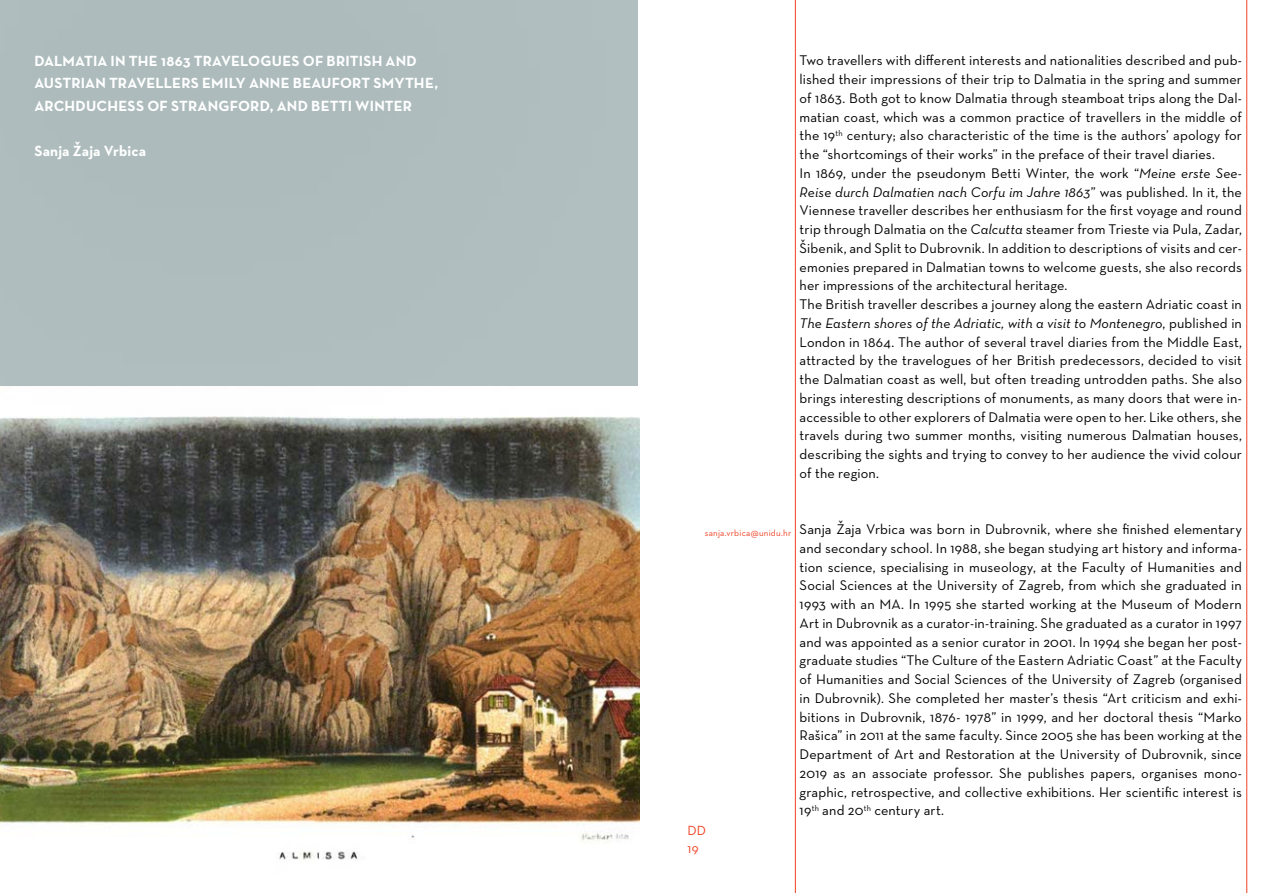
<style>
.page{position:relative;width:1276px;height:893px;background:#fff}
.page>*{position:absolute;margin:0;border:0;box-sizing:border-box;transform-origin:0 0}
.t1{font:700 15px/22.5px "Neutra Text CE";letter-spacing:.01em;color:#fff}
.t2{font:500 14.25px/18.8px "Neutra Text CE";letter-spacing:.01em;color:#000}
.t3{font:500 13.5px/18.1px "Neutra Text CE";color:#ef4123}
.t4{font:500 9px "Neutra Text CE";letter-spacing:.025em;color:#ef4123}
.s1{font-style:italic}
</style>
<div class="page">
<hr style="left:795px;top:0;width:1px;height:893px;background:#ef4123">
<hr style="left:1246px;top:0;width:1px;height:893px;background:#ef4123">
<img style="left:0;top:472px;width:639px;height:388px">
<div style="left:0;top:0;width:700px;height:472px;background:#000;opacity:.75"></div>
<p class="t1" style="left:34px;top:49px;width:405px">DALMATIA IN THE 1863 TRAVELOGUES OF BRITISH AND<br>AUSTRIAN TRAVELLERS EMILY ANNE BEAUFORT SMYTHE,<br>ARCHDUCHESS OF STRANGFORD, AND BETTI WINTER</p>
<p class="t1" style="left:34px;top:139px;width:113px">Sanja Žaja Vrbica</p>
<p class="t4" style="left:705px;top:527px;width:88px">sanja.vrbica@unidu.hr</p>
<p class="t3" style="left:687px;top:821px;width:20px">DD<br>19</p>
<p class="t2" style="left:799px;top:51px;width:444px">Two travellers with different interests and nationalities described and pub&shy;lished their impressions of their trip to Dalmatia in the spring and summer of 1863. Both got to know Dalmatia through steamboat trips along the Dal&shy;matian coast, which was a common practice of travellers in the middle of the 19<sup>th</sup> century; also characteristic of the time is the authors’ apology for the “shortcomings of their works” in the preface of their travel diaries.<br>In 1869, under the pseudonym Betti Winter, the work “<span class="s1">Meine erste See-Reise durch Dalmatien nach Corfu im Jahre 1863</span>” was published. In it, the Viennese traveller describes her enthusiasm for the first voyage and round trip through Dalmatia on the <span class="s1">Calcutta</span> steamer from Trieste via Pula, Zadar, Šibenik, and Split to Dubrovnik. In addition to descriptions of visits and cer&shy;emonies prepared in Dalmatian towns to welcome guests, she also records her impressions of the architectural heritage.<br>The British traveller describes a journey along the eastern Adriatic coast in <span class="s1">The Eastern shores of the Adriatic, with a visit to Montenegro</span>, published in London in 1864. The author of several travel diaries from the Middle East, attracted by the travelogues of her British predecessors, decided to visit the Dalmatian coast as well, but often treading untrodden paths. She also brings interesting descriptions of monuments, as many doors that were in&shy;accessible to other explorers of Dalmatia were open to her. Like others, she travels during two summer months, visiting numerous Dalmatian houses, describing the sights and trying to convey to her audience the vivid colour of the region.</p>
<p class="t2" style="left:799px;top:520px;width:444px;text-align:justify">Sanja Žaja Vrbica was born in Dubrovnik, where she finished elementary and secondary school. In 1988, she began studying art history and informa&shy;tion science, specialising in museology, at the Faculty of Humanities and Social Sciences at the University of Zagreb, from which she graduated in 1993 with an MA. In 1995 she started working at the Museum of Modern Art in Dubrovnik as a curator-in-training. She graduated as a curator in 1997 and was appointed as a senior curator in 2001. In 1994 she began her post&shy;graduate studies “The Culture of the Eastern Adriatic Coast” at the Faculty of Humanities and Social Sciences of the University of Zagreb (organised in Dubrovnik). She completed her master’s thesis “Art criticism and exhi&shy;bitions in Dubrovnik, 1876- 1978” in 1999, and her doctoral thesis “Marko Rašica” in 2011 at the same faculty. Since 2005 she has been working at the Department of Art and Restoration at the University of Dubrovnik, since 2019 as an associate professor. She publishes papers, organises mono&shy;graphic, retrospective, and collective exhibitions. Her scientific interest is 19<sup>th</sup> and 20<sup>th</sup> century art.</p>
</div>
